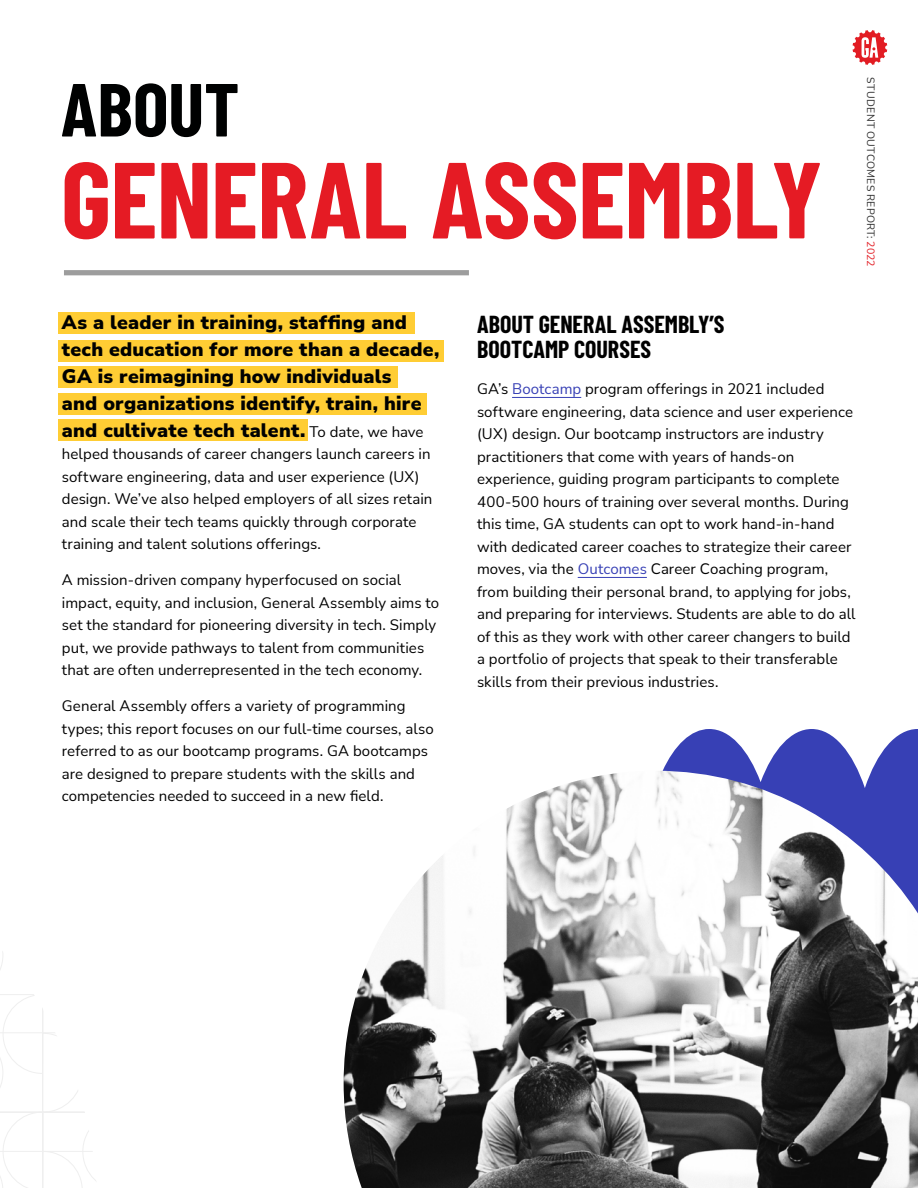
<style>
.page{position:relative;width:918px;height:1188px;background:#fff}
.page>*{position:absolute;margin:0;border:0;box-sizing:border-box;transform-origin:0 0}
.t1{font:700 108px "Barlow Condensed";letter-spacing:-.005em;color:#e51b24}
.t2{font:700 75px "Barlow Condensed";color:#000101}
.t3{font:700 24px/25.5px "Barlow Condensed";color:#000}
.t4{font:900 19.5px/27px "Nunito Sans";letter-spacing:.01em;color:#000101}
.t5{font:15px/22.5px "Nunito Sans";letter-spacing:.005em;color:#000101}
.t6{font:10.5px "Nunito Sans";letter-spacing:.025em;color:#2e2e2e}
.s1{color:#fff}
.s2{color:#e21c23}
.s3{font-weight:400;font-size:15px}
.s4{color:#3740b5}
</style>
<div class="page">
<svg style="left:853px;top:30px;width:34px;height:35px"></svg>
<svg style="left:662px;top:729px;width:256px;height:42px;fill:#3740b5"></svg>
<svg style="left:0;top:951px;width:96px;height:237px"></svg>
<div style="left:58px;top:312px;width:357px;height:21px;background:#ffcd34"></div>
<div style="left:58px;top:340px;width:385px;height:21px;background:#ffcd34"></div>
<div style="left:58px;top:366px;width:339px;height:22px;background:#ffcd34"></div>
<div style="left:58px;top:393px;width:369px;height:21px;background:#ffcd34"></div>
<div style="left:58px;top:419px;width:250px;height:22px;background:#ffcd34"></div>
<hr style="left:512px;top:397px;width:69px;height:1px;background:#3740b5">
<hr style="left:578px;top:577px;width:69px;height:1px;background:#3740b5">
<div style="left:64px;top:270px;width:405px;height:5px;background:#9d9d9d"></div>
<img style="left:344px;top:771px;width:574px;height:417px">
<h2 class="t2" style="left:61px;top:56px;width:263px">ABOUT <span class="s1">OF</span></h2>
<h1 class="t1" style="left:61px;top:123px;width:763px">GENERAL ASSEMBLY</h1>
<p class="t6" style="left:878px;top:77px;width:191px;rotate:90deg">STUDENT OUTCOMES REPORT: <span class="s2">2022</span></p>
<h3 class="t4" style="left:62px;top:308px;width:379px">As a leader in training, staffing and tech education for more than a decade, GA is reimagining how individuals<br>and organizations identify, train, hire and cultivate tech talent. <span class="s3">To date, we have</span></h3>
<p class="t5" style="left:62px;top:442px;width:372px">helped thousands of career changers launch careers in software engineering, data and user experience (UX) design. We’ve also helped employers of all sizes retain and scale their tech teams quickly through corporate training and talent solutions offerings.</p>
<p class="t5" style="left:62px;top:568px;width:379px">A mission-driven company hyperfocused on social impact, equity, and inclusion, General Assembly aims to set the standard for pioneering diversity in tech. Simply put, we provide pathways to talent from communities that are often underrepresented in the tech economy.</p>
<p class="t5" style="left:62px;top:694px;width:373px">General Assembly offers a variety of programming types; this report focuses on our full-time courses, also referred to as our bootcamp programs. GA bootcamps are designed to prepare students with the skills and competencies needed to succeed in a new field.</p>
<h3 class="t3" style="left:477px;top:310px;width:249px">ABOUT GENERAL ASSEMBLY’S<br>BOOTCAMP COURSES</h3>
<p class="t5" style="left:477px;top:377px;width:380px">GA’s <span class="s4">Bootcamp</span> program offerings in 2021 included software engineering, data science and user experience (UX) design. Our bootcamp instructors are industry practitioners that come with years of hands-on experience, guiding program participants to complete 400-500 hours of training over several months. During this time, GA students can opt to work hand-in-hand with dedicated career coaches to strategize their career moves, via the <span class="s4">Outcomes</span> Career Coaching program, from building their personal brand, to applying for jobs, and preparing for interviews. Students are able to do all of this as they work with other career changers to build a portfolio of projects that speak to their transferable skills from their previous industries.</p>
</div>
